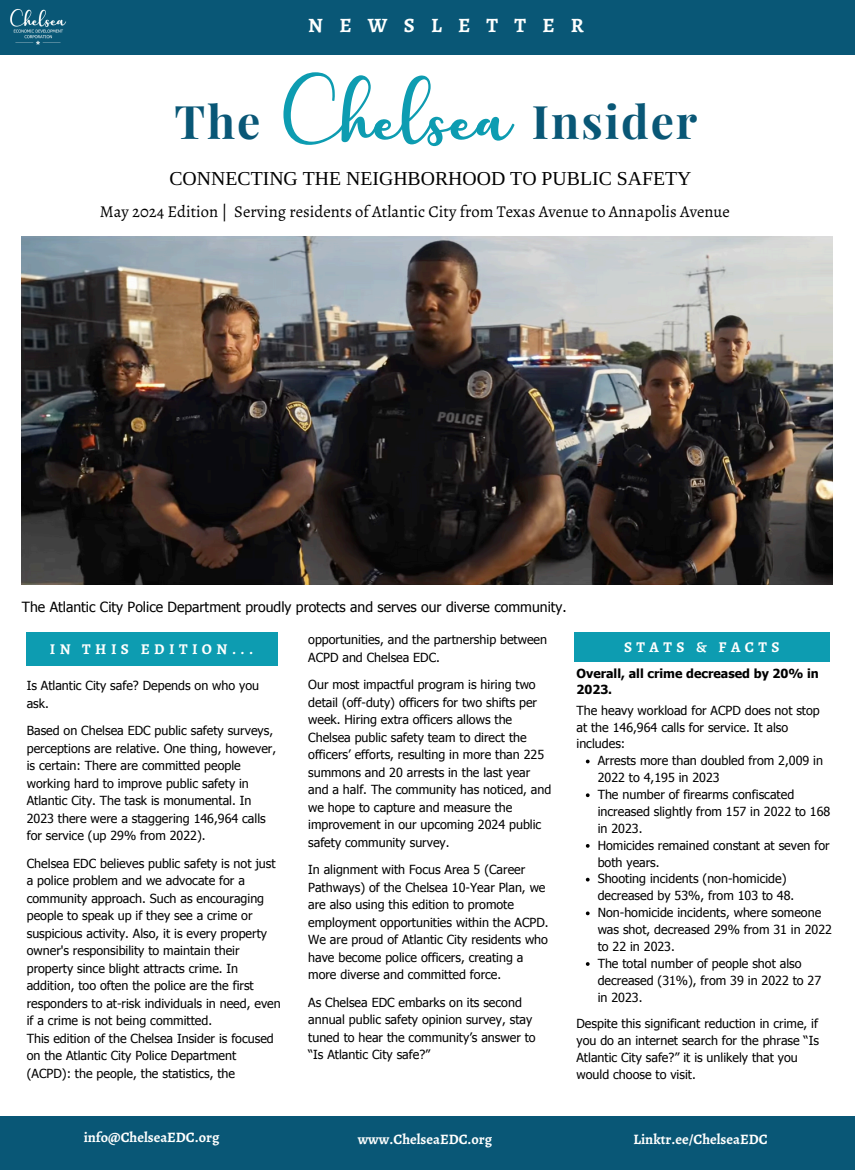
<style>
.page{position:relative;width:855px;height:1170px;background:#fff}
.page>*{position:absolute;margin:0;border:0;box-sizing:border-box;transform-origin:0 0}
.t1{font:56.12px "charlotte";color:#0d9cb1}
.t2{font:700 46.12px "Playfair Display";letter-spacing:.04em;color:#095776}
.t3{font:700 20.38px "Alegreya";letter-spacing:.8em;color:#fefffe}
.t4{font:19.75px "Libra Serif Modern";color:#000}
.t5{font:16.5px "Alegreya";color:#000}
.t6{font:700 15px "Alegreya";letter-spacing:.3em;color:#fefffe}
.t7{font:700 14.38px "Alegreya";color:#fefffe}
.t8{font:14px "Tahoma";color:#000}
.t9{font:12.5px/17.5px "Tahoma";color:#000}
.t10{font:700 12.5px/16.9px "Tahoma";color:#000}
</style>
<div class="page">
<div style="left:0;top:0;width:855px;height:55px;background:#095776"></div>
<div style="left:0;top:1116px;width:855px;height:54px;background:#095776"></div>
<img style="left:10px;top:8px;width:57px;height:37px">
<div style="left:26px;top:632px;width:251px;height:34px;background:#0d9cb1"></div>
<div style="left:574px;top:632px;width:256px;height:30px;background:#0d9cb1"></div>
<img style="left:22px;top:236px;width:811px;height:349px">
<svg style="left:586px;top:760px;width:4px;height:3px"></svg>
<svg style="left:586px;top:793px;width:4px;height:4px"></svg>
<svg style="left:586px;top:844px;width:4px;height:4px"></svg>
<svg style="left:586px;top:878px;width:4px;height:4px"></svg>
<svg style="left:586px;top:912px;width:4px;height:3px"></svg>
<svg style="left:586px;top:962px;width:4px;height:4px"></svg>
<p class="t2" style="left:175px;top:89px;width:87px">The</p>
<p class="t3" style="left:308px;top:11px;width:277px">NEWSLETTER</p>
<h5 class="t1" style="left:285px;top:88px;width:229px">Chelsea</h5>
<p class="t2" style="left:532px;top:89px;width:167px">Insider</p>
<p class="t4" style="left:169px;top:168px;width:524px">CONNECTING THE NEIGHBORHOOD TO PUBLIC SAFETY</p>
<p class="t5" style="left:100px;top:201px;width:632px">May 2024 Edition | Serving residents of Atlantic City from Texas Avenue to Annapolis Avenue</p>
<p class="t8" style="left:22px;top:598px;width:546px">The Atlantic City Police Department proudly protects and serves our diverse community.</p>
<h5 class="t9" style="left:308px;top:631px;width:240px">opportunities, and the partnership between<br>ACPD and Chelsea EDC.</h5>
<p class="t9" style="left:308px;top:676px;width:245px">Our most impactful program is hiring two detail (off-duty) officers for two shifts per week. Hiring extra officers allows the Chelsea public safety team to direct the officers’ efforts, resulting in more than 225 summons and 20 arrests in the last year and a half. The community has noticed, and we hope to capture and measure the improvement in our upcoming 2024 public safety community survey.</p>
<p class="t9" style="left:308px;top:861px;width:242px">In alignment with Focus Area 5 (Career Pathways) of the Chelsea 10-Year Plan, we are also using this edition to promote employment opportunities within the ACPD.<br>We are proud of Atlantic City residents who have become police officers, creating a more diverse and committed force.</p>
<p class="t9" style="left:308px;top:993px;width:229px">As Chelsea EDC embarks on its second annual public safety opinion survey, stay tuned to hear the community’s answer to “Is Atlantic City safe?”</p>
<p class="t6" style="left:50px;top:638px;width:205px">IN THIS EDITION...</p>
<h1 class="t6" style="left:624px;top:637px;width:157px">STATS &amp; FACTS</h1>
<p class="t10" style="left:576px;top:664px;width:244px">Overall, all crime decreased by 20% in<br>2023.</p>
<p class="t9" style="left:27px;top:677px;width:234px">Is Atlantic City safe? Depends on who you ask.</p>
<p class="t9" style="left:27px;top:722px;width:251px">Based on Chelsea EDC public safety surveys, perceptions are relative. One thing, however, is certain: There are committed people working hard to improve public safety in Atlantic City. The task is monumental. In 2023 there were a staggering 146,964 calls for service (up 29% from 2022).</p>
<p class="t9" style="left:27px;top:854px;width:256px">Chelsea EDC believes public safety is not just a police problem and we advocate for a community approach. Such as encouraging people to speak up if they see a crime or suspicious activity. Also, it is every property owner's responsibility to maintain their property since blight attracts crime. In addition, too often the police are the first responders to at-risk individuals in need, even if a crime is not being committed.</p>
<p class="t9" style="left:27px;top:1029px;width:249px">This edition of the Chelsea Insider is focused on the Atlantic City Police Department (ACPD): the people, the statistics, the</p>
<p class="t9" style="left:576px;top:701px;width:245px;line-height:16.9px">The heavy workload for ACPD does not stop at the 146,964 calls for service. It also includes:</p>
<p class="t9" style="left:598px;top:752px;width:227px;line-height:16.9px">Arrests more than doubled from 2,009 in<br>2022 to 4,195 in 2023</p>
<p class="t9" style="left:598px;top:786px;width:234px;line-height:16.9px">The number of firearms confiscated increased slightly from 157 in 2022 to 168 in 2023.</p>
<p class="t9" style="left:598px;top:836px;width:234px;line-height:16.9px">Homicides remained constant at seven for both years.</p>
<p class="t9" style="left:598px;top:870px;width:198px;line-height:16.9px">Shooting incidents (non-homicide) decreased by 53%, from 103 to 48.</p>
<p class="t9" style="left:598px;top:904px;width:236px;line-height:16.9px">Non-homicide incidents, where someone was shot, decreased 29% from 31 in 2022 to 22 in 2023.</p>
<p class="t9" style="left:598px;top:954px;width:225px;line-height:16.9px">The total number of people shot also decreased (31%), from 39 in 2022 to 27 in 2023.</p>
<p class="t9" style="left:576px;top:1015px;width:244px;line-height:16.9px">Despite this significant reduction in crime, if you do an internet search for the phrase “Is Atlantic City safe?” it is unlikely that you would choose to visit.</p>
<h4 class="t7" style="left:84px;top:1128px;width:137px">info@ChelseaEDC.org</h4>
<h2 class="t7" style="left:358px;top:1129px;width:136px">www.ChelseaEDC.org</h2>
<h6 class="t7" style="left:633px;top:1129px;width:136px">Linktr.ee/ChelseaEDC</h6>
</div>
